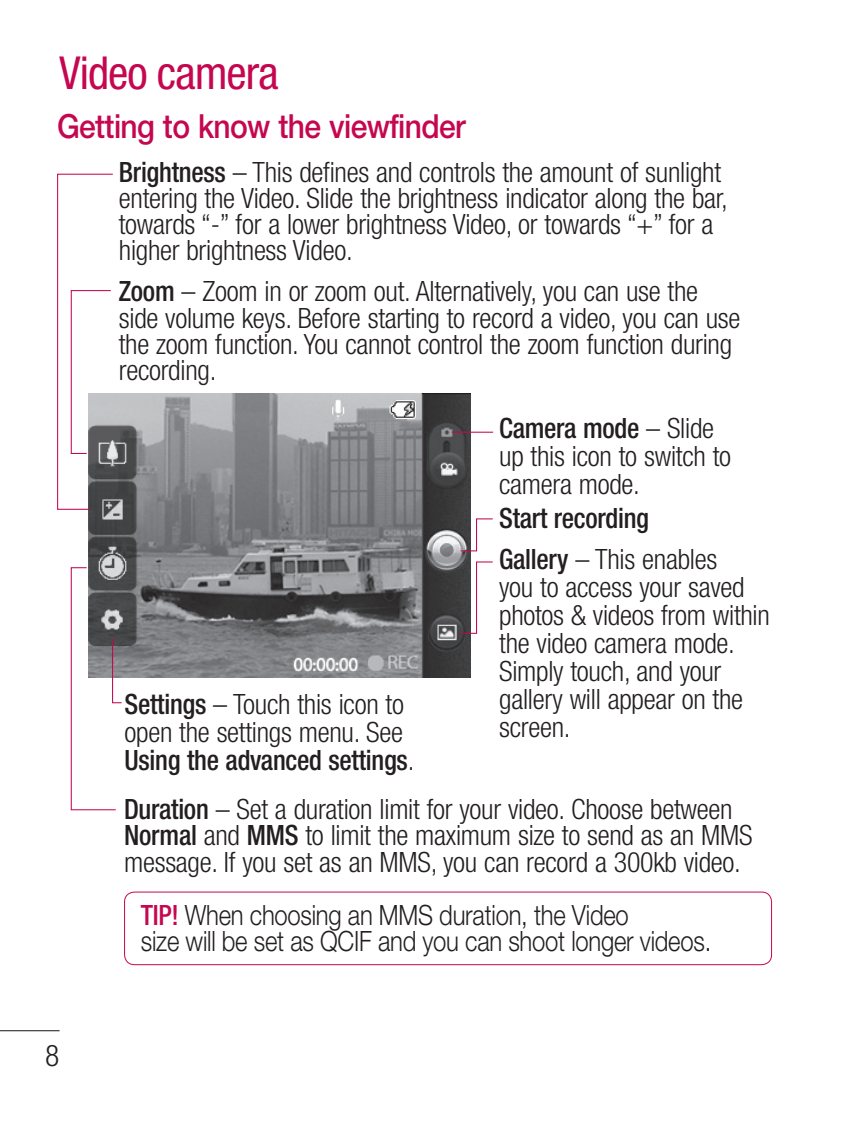
<style>
.page{position:relative;width:844px;height:1141px;background:#fff}
.page>*{position:absolute;margin:0;border:0;box-sizing:border-box;transform-origin:0 0}
.t1{font:condensed 45.5px "Helvetica Neue LT Pro";letter-spacing:-.02em;color:#c50750}
.t2{font:500 33.25px "Helvetica Neue LT Pro";letter-spacing:-.02em;color:#c50750;scale:.9 1}
.t3{font:300 condensed 29.75px "Helvetica Neue LT Pro";color:#231f20}
.t4{font:300 condensed 28px/28px "Helvetica Neue LT Pro";letter-spacing:-.01em;color:#231f20}
.t5{font:300 28px/26.2px "Helvetica Neue LT Pro";letter-spacing:-.01em;color:#231f20;scale:.85 1}
.t6{font:500 condensed 28px/40.9px "Helvetica Neue LT Pro";letter-spacing:-.01em;color:#231f20;scale:.95 1}
.s1{font-weight:500}
.s2{font-weight:300}
.s3{font-weight:500;font-stretch:condensed;color:#c50750}
</style>
<div class="page">
<hr style="left:0;top:1030px;width:60px;height:1px;background:#231f20">
<hr style="left:843px;top:0;width:1px;height:1141px;background:#fbecec">
<div style="left:124px;top:892px;width:647px;height:73px;border:1px solid #c50750;border-radius:10px"></div>
<svg style="left:57px;top:173px;width:436px;height:638px"></svg>
<h1 class="t1" style="left:60px;top:56px;width:220px">Video camera</h1>
<p class="t2" style="left:57px;top:114px;width:455px">Getting to know the viewfinder</p>
<p class="t4" style="left:119px;top:161px;width:610px;line-height:26.2px"><span class="s1">Brightness</span> – This defines and controls the amount of sunlight entering the Video. Slide the brightness indicator along the bar, towards “-” for a lower brightness Video, or towards “+” for a higher brightness Video.</p>
<p class="t4" style="left:119px;top:281px;width:623px;line-height:26.2px"><span class="s1">Zoom</span> – Zoom in or zoom out. Alternatively, you can use the side volume keys. Before starting to record a video, you can use the zoom function. You cannot control the zoom function during recording.</p>
<p class="t4" style="left:124px;top:693px;width:291px"><span class="s1">Settings</span> – Touch this icon to open the settings menu. See<br><span class="s1">Using the advanced settings</span>.</p>
<p class="t4" style="left:499px;top:417px;width:233px"><span class="s1">Camera mode</span> – Slide up this icon to switch to camera mode.</p>
<p class="t6" style="left:499px;top:501px;width:231px">Start recording<br>Gallery <span class="s2">– This enables</span></p>
<p class="t4" style="left:499px;top:576px;width:272px">you to access your saved photos &amp; videos from within the video camera mode.<br>Simply touch, and your gallery will appear on the screen.</p>
<p class="t3" style="left:45px;top:1044px;width:16px">8</p>
<p class="t4" style="left:124px;top:799px;width:629px;line-height:26.2px"><span class="s1">Duration</span> – Set a duration limit for your video. Choose between<br><span class="s1">Normal</span> and <span class="s1">MMS</span> to limit the maximum size to send as an MMS message. If you set as an MMS, you can record a 300kb video.</p>
<p class="t5" style="left:141px;top:905px;width:672px"><span class="s3">TIP!</span> When choosing an MMS duration, the Video<br>size will be set as QCIF and you can shoot longer videos.</p>
</div>
